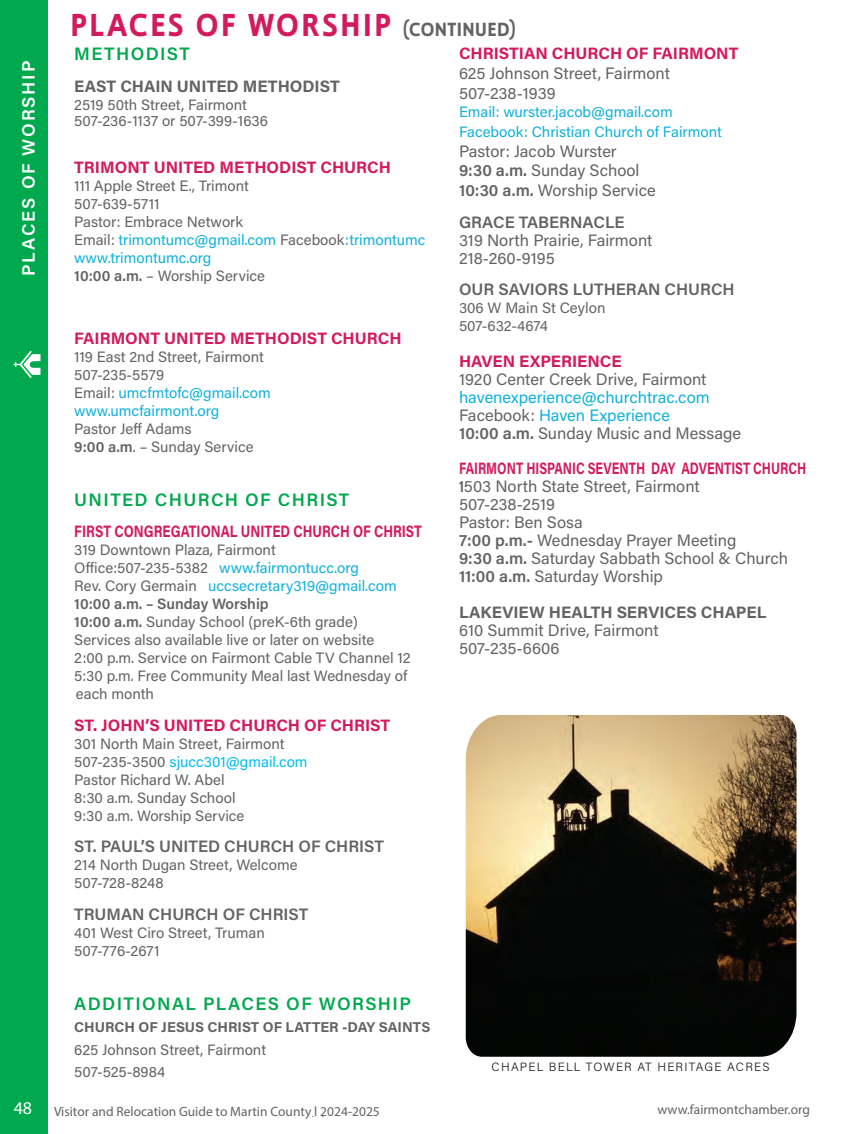
<style>
.page{position:relative;width:864px;height:1134px;background:#fff}
.page>*{position:absolute;margin:0;border:0;box-sizing:border-box;transform-origin:0 0}
.t1{font:700 30px "Ligurino Rg";letter-spacing:.085em;color:#d31a5d}
.t2{font:600 18px "Acumin Pro";letter-spacing:.075em;color:#00a84e}
.t3{font:600 18px "Acumin Pro";letter-spacing:.1em;color:#fff}
.t4{font:16.5px/18px "Acumin Pro";color:#636366}
.t5{font:700 16.5px "Acumin Pro";color:#d31a5d}
.t6{font:600 16.5px "Acumin Pro";color:#636366}
.t7{font:16.5px/18px "Acumin Pro";color:#10b1db}
.t8{font:700 16.5px "Acumin Pro";color:#636366}
.t9{font:700 16.5px "Acumin Pro";color:#d31a5d;scale:.8 1}
.t10{font:15px/18px "Acumin Pro";color:#636366}
.t11{font:15px/19.8px "Acumin Pro";color:#10b1db}
.t12{font:700 14.25px "Acumin Pro";color:#636366}
.t13{font:13.5px "Myriad Pro";color:#636366}
.t14{font:300 12px "Acumin Pro";letter-spacing:.1em;color:#231f20}
.s1{font-size:18px;color:#636366}
.s2{color:#10b1db}
.s3{font-weight:600}
.s4{color:#636366}
.s5{font-weight:600;color:#636366}
.s6{font-weight:700;color:#d31a5d}
.s7{font-weight:700}
.s8{color:#01bdf2}
</style>
<div class="page">
<div style="left:0;top:0;width:47px;height:1134px;background:#00a84e"></div>
<svg style="left:13px;top:351px;width:27px;height:27px"></svg>
<img style="left:466px;top:715px;width:330px;height:342px">
<p class="t3" style="left:16px;top:276px;width:217px;rotate:-90deg">PLACES OF WORSHIP</p>
<h1 class="t1" style="left:70px;top:1px;width:447px">PLACES OF WORSHIP <span class="s1">(CONTINUED)</span></h1>
<p class="t2" style="left:74px;top:42px;width:117px">METHODIST</p>
<p class="t8" style="left:74px;top:75px;width:267px">EAST CHAIN UNITED METHODIST</p>
<p class="t10" style="left:74px;top:96px;width:195px;line-height:16.5px">2519 50th Street, Fairmont<br>507-236-1137 or 507-399-1636</p>
<p class="t5" style="left:74px;top:156px;width:318px">TRIMONT UNITED METHODIST CHURCH</p>
<p class="t10" style="left:74px;top:176px;width:353px">111 Apple Street E., Trimont<br>507-639-5711<br>Pastor: Embrace Network<br>Email: <span class="s2">trimontumc@gmail.com</span> Facebook<span class="s2">:trimontumc www.trimontumc.org<br></span><span class="s3">10:00 a.m.</span> – Worship Service</p>
<p class="t5" style="left:459px;top:42px;width:281px">CHRISTIAN CHURCH OF FAIRMONT</p>
<p class="t4" style="left:459px;top:63px;width:213px;line-height:19.8px">625 Johnson Street, Fairmont<br>507-238-1939</p>
<p class="t11" style="left:459px;top:101px;width:264px">Email: wurster.jacob@gmail.com<br>Facebook: Christian Church of Fairmont</p>
<p class="t4" style="left:459px;top:140px;width:198px;line-height:19.8px">Pastor: Jacob Wurster<br><span class="s3">9:30 a.m.</span> Sunday School<br><span class="s3">10:30 a.m.</span> Worship Service</p>
<p class="t6" style="left:459px;top:210px;width:167px">GRACE TABERNACLE</p>
<p class="t4" style="left:459px;top:230px;width:195px">319 North Prairie, Fairmont<br>218-260-9195</p>
<p class="t6" style="left:459px;top:278px;width:277px">OUR SAVIORS LUTHERAN CHURCH</p>
<p class="t10" style="left:459px;top:298px;width:148px">306 W Main St Ceylon<br>507-632-4674</p>
<p class="t5" style="left:459px;top:350px;width:164px">HAVEN EXPERIENCE</p>
<p class="t4" style="left:459px;top:370px;width:249px">1920 Center Creek Drive, Fairmont</p>
<p class="t7" style="left:459px;top:388px;width:284px">havenexperience@churchtrac.com<br><span class="s4">Facebook:</span> Haven Experience<br><span class="s5">10:00 a.m.</span> <span class="s4">Sunday Music and Message</span></p>
<p class="t4" style="left:459px;top:458px;width:349px"><span class="s6">FAIRMONT HISPANIC SEVENTH DAY ADVENTIST CHURCH<br></span><span class="s7">1</span>503 North State Street, Fairmont<br>507-238-2519<br>Pastor: Ben Sosa<br><span class="s3">7:00 p.m.-</span> Wednesday Prayer Meeting<br><span class="s3">9:30 a.m.</span> Saturday Sabbath School &amp; Church<br><span class="s3">11:00 a.m.</span> Saturday Worship</p>
<p class="t8" style="left:459px;top:600px;width:309px">LAKEVIEW HEALTH SERVICES CHAPEL</p>
<p class="t4" style="left:459px;top:620px;width:201px">610 Summit Drive, Fairmont<br>507-235-6606</p>
<p class="t5" style="left:74px;top:327px;width:329px">FAIRMONT UNITED METHODIST CHURCH</p>
<p class="t10" style="left:74px;top:347px;width:198px">119 East 2nd Street, Fairmont<br>507-235-5579<br>Email: <span class="s2">umcfmtofc@gmail.com www.umcfairmont.org</span></p>
<p class="t10" style="left:74px;top:419px;width:181px">Pastor Jeff Adams<br><span class="s3">9:00 a.m</span>. – Sunday Service</p>
<p class="t2" style="left:74px;top:487px;width:277px">UNITED CHURCH OF CHRIST</p>
<p class="t9" style="left:74px;top:520px;width:436px">FIRST CONGREGATIONAL UNITED CHURCH OF CHRIST</p>
<p class="t10" style="left:74px;top:541px;width:338px">319 Downtown Plaza, Fairmont Office:507-235-5382 <span class="s2">www.fairmontucc.org<br></span>Rev. Cory Germain <span class="s2">uccsecretary319@gmail.com </span><span class="s3">10:00 a.m. – Sunday Worship<br>10:00 a.m.</span> Sunday School (preK-6th grade)<br>Services also available live or later on website<br>2:00 p.m. Service on Fairmont Cable TV Channel 12<br>5:30 p.m. Free Community Meal last Wednesday of each month</p>
<p class="t5" style="left:74px;top:714px;width:318px">ST. JOHN’S UNITED CHURCH OF CHRIST</p>
<p class="t10" style="left:74px;top:734px;width:235px">301 North Main Street, Fairmont<br>507-235-3500 <span class="s8">sjucc301@gmail.com<br></span>Pastor Richard W. Abel<br>8:30 a.m. Sunday School<br>9:30 a.m. Worship Service</p>
<p class="t6" style="left:74px;top:835px;width:311px">ST. PAUL’S UNITED CHURCH OF CHRIST</p>
<p class="t10" style="left:74px;top:856px;width:225px">214 North Dugan Street, Welcome<br>507-728-8248</p>
<p class="t6" style="left:74px;top:903px;width:236px">TRUMAN CHURCH OF CHRIST</p>
<p class="t10" style="left:74px;top:923px;width:192px">401 West Ciro Street, Truman<br>507-776-2671</p>
<p class="t2" style="left:74px;top:991px;width:338px">ADDITIONAL PLACES OF WORSHIP</p>
<p class="t12" style="left:74px;top:1017px;width:358px">CHURCH OF JESUS CHRIST OF LATTER -DAY SAINTS</p>
<p class="t10" style="left:74px;top:1038px;width:193px;line-height:22.5px">625 Johnson Street, Fairmont<br>507-525-8984</p>
<p class="t14" style="left:492px;top:1058px;width:280px">CHAPEL BELL TOWER AT HERITAGE ACRES</p>
<p class="t13" style="left:14px;top:1103px;width:368px"><sup>48</sup> Visitor and Relocation Guide to Martin County l 2024-2025</p>
<p class="t13" style="left:61px;top:1101px;width:327px">Visitor and Relocation Guide to Martin County | 2023-2024</p>
<p class="t13" style="left:658px;top:1101px;width:154px">www.fairmontchamber.org</p>
</div>
